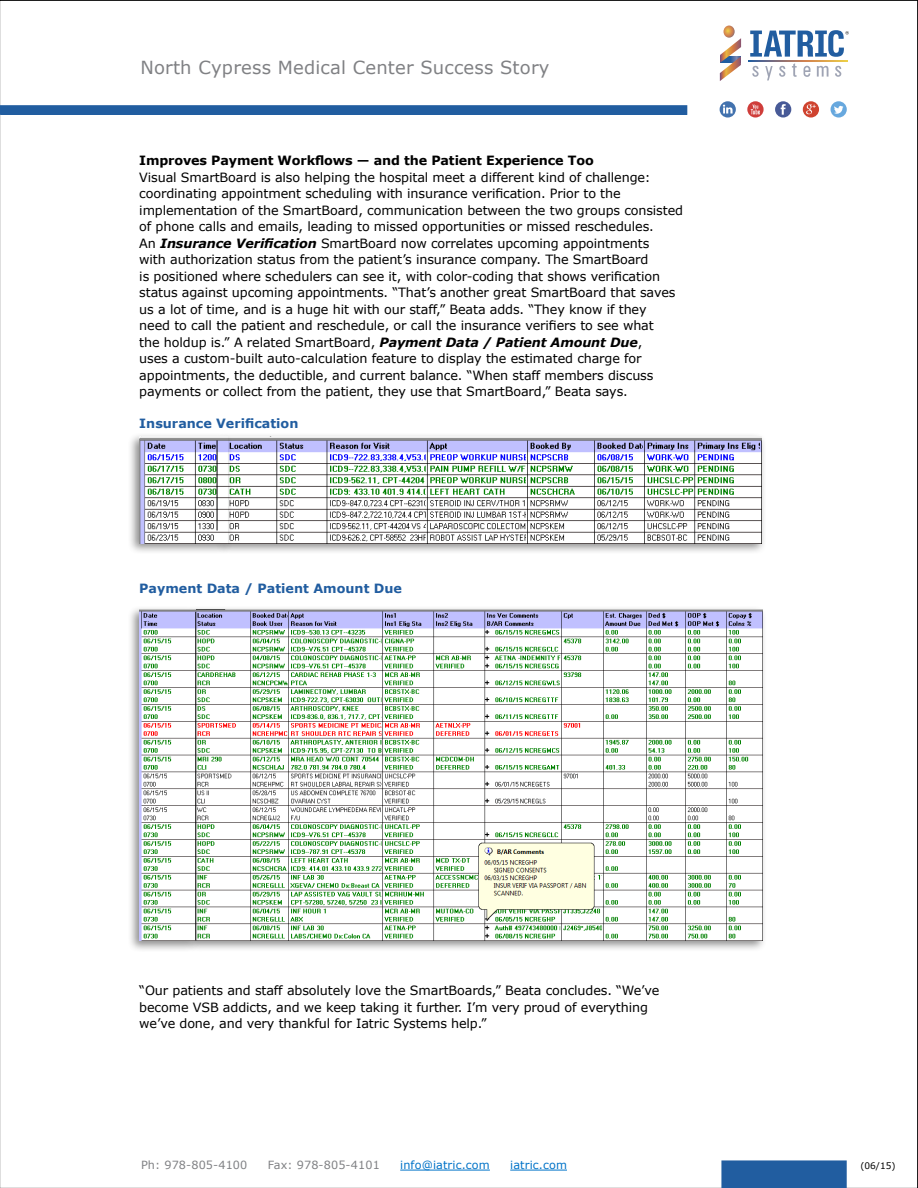
<style>
.page{position:relative;width:918px;height:1188px;background:#fff}
.page>*{position:absolute;margin:0;border:0;box-sizing:border-box;transform-origin:0 0}
.t1{font:18px "Verdana";letter-spacing:.01em;color:#808184}
.t2{font:12.75px/16.5px "Verdana";letter-spacing:-.01em;color:#000}
.t3{font:700 12.75px "Verdana";letter-spacing:-.01em;color:#000}
.t4{font:700 12.75px "Verdana";color:#215da0}
.t5{font:11.25px "Verdana";letter-spacing:.01em;color:#808184}
.t6{font:11.25px "Verdana";letter-spacing:.01em;color:#0073c8}
.t7{font:9px "Verdana";color:#000}
.s1{font-weight:700;font-style:italic}
</style>
<div class="page">
<div style="left:1px;top:106px;width:686px;height:8px;background:#215da0"></div>
<div style="left:0;top:105px;width:687px;height:10px;border:2px solid #215da0"></div>
<div style="left:722px;top:1161px;width:124px;height:26px;background:#215da0"></div>
<div style="left:721px;top:1160px;width:126px;height:28px;border:2px solid #215da0"></div>
<hr style="left:400px;top:1170px;width:90px;height:1px;background:#0073c8">
<hr style="left:510px;top:1170px;width:57px;height:1px;background:#0073c8">
<svg style="left:720px;top:26px;width:21px;height:55px"></svg>
<svg style="left:749px;top:61px;width:99px;height:1px"></svg>
<svg style="left:792px;top:63px;width:5px;height:14px"></svg>
<svg style="left:817px;top:66px;width:12px;height:11px"></svg>
<svg style="left:752px;top:66px;width:7px;height:11px"></svg>
<svg style="left:779px;top:66px;width:6px;height:11px"></svg>
<svg style="left:835px;top:66px;width:6px;height:11px"></svg>
<svg style="left:804px;top:66px;width:6px;height:11px"></svg>
<svg style="left:765px;top:66px;width:8px;height:14px"></svg>
<svg style="left:750px;top:30px;width:99px;height:27px"></svg>
<svg style="left:720px;top:101px;width:16px;height:17px"></svg>
<svg style="left:723px;top:105px;width:10px;height:9px"></svg>
<svg style="left:803px;top:101px;width:16px;height:17px"></svg>
<svg style="left:806px;top:105px;width:10px;height:9px"></svg>
<div style="left:775px;top:101px;width:16px;height:17px;background:#485a97;border-radius:50%"></div>
<svg style="left:781px;top:104px;width:5px;height:11px"></svg>
<svg style="left:747px;top:101px;width:17px;height:17px"></svg>
<svg style="left:751px;top:104px;width:9px;height:10px"></svg>
<div style="left:831px;top:101px;width:16px;height:17px;background:#67a8de;border-radius:50%"></div>
<svg style="left:834px;top:106px;width:9px;height:8px"></svg>
<div style="left:184px;top:605px;width:584px;height:348px;background:#000;opacity:.45"></div>
<img style="left:200px;top:610px;width:563px;height:331px">
<div style="left:127px;top:605px;width:73px;height:348px;background:#000;opacity:.45"></div>
<div style="left:216px;top:432px;width:550px;height:123px;background:#000;opacity:.45"></div>
<img style="left:232px;top:437px;width:530px;height:106px">
<div style="left:127px;top:432px;width:105px;height:123px;background:#000;opacity:.45"></div>
<hr style="left:195px;top:612px;width:1px;height:328px;background:#000">
<hr style="left:217px;top:440px;width:1px;height:90px;background:#000">
<p class="t1" style="left:140px;top:55px;width:411px">North Cypress Medical Center Success Story</p>
<p class="t3" style="left:139px;top:152px;width:456px">Improves Payment Workflows — and the Patient Experience Too</p>
<p class="t2" style="left:139px;top:169px;width:545px">Visual SmartBoard is also helping the hospital meet a different kind of challenge: coordinating appointment scheduling with insurance verification. Prior to the implementation of the SmartBoard, communication between the two groups consisted of phone calls and emails, leading to missed opportunities or missed reschedules.<br>An <span class="s1">Insurance Verification</span> SmartBoard now correlates upcoming appointments<br>with authorization status from the patient’s insurance company. The SmartBoard<br>is positioned where schedulers can see it, with color-coding that shows verification status against upcoming appointments. “That’s another great SmartBoard that saves us a lot of time, and is a huge hit with our staff,” Beata adds. “They know if they<br>need to call the patient and reschedule, or call the insurance verifiers to see what<br>the holdup is.” A related SmartBoard, <span class="s1">Payment Data / Patient Amount Due</span>,<br>uses a custom-built auto-calculation feature to display the estimated charge for appointments, the deductible, and current balance. “When staff members discuss payments or collect from the patient, they use that SmartBoard,” Beata says.</p>
<p class="t4" style="left:139px;top:414px;width:161px">Insurance Verification</p>
<p class="t4" style="left:139px;top:579px;width:264px">Payment Data / Patient Amount Due</p>
<p class="t2" style="left:139px;top:982px;width:522px">“Our patients and staff absolutely love the SmartBoards,” Beata concludes. “We’ve become VSB addicts, and we keep taking it further. I’m very proud of everything we’ve done, and very thankful for Iatric Systems help.”</p>
<p class="t5" style="left:141px;top:1157px;width:108px">Ph: 978-805-4100</p>
<p class="t5" style="left:268px;top:1157px;width:113px">Fax: 978-805-4101</p>
<p class="t6" style="left:400px;top:1157px;width:91px">info@iatric.com</p>
<p class="t6" style="left:510px;top:1157px;width:58px">iatric.com</p>
<p class="t7" style="left:860px;top:1160px;width:37px">(06/15)</p>
</div>
